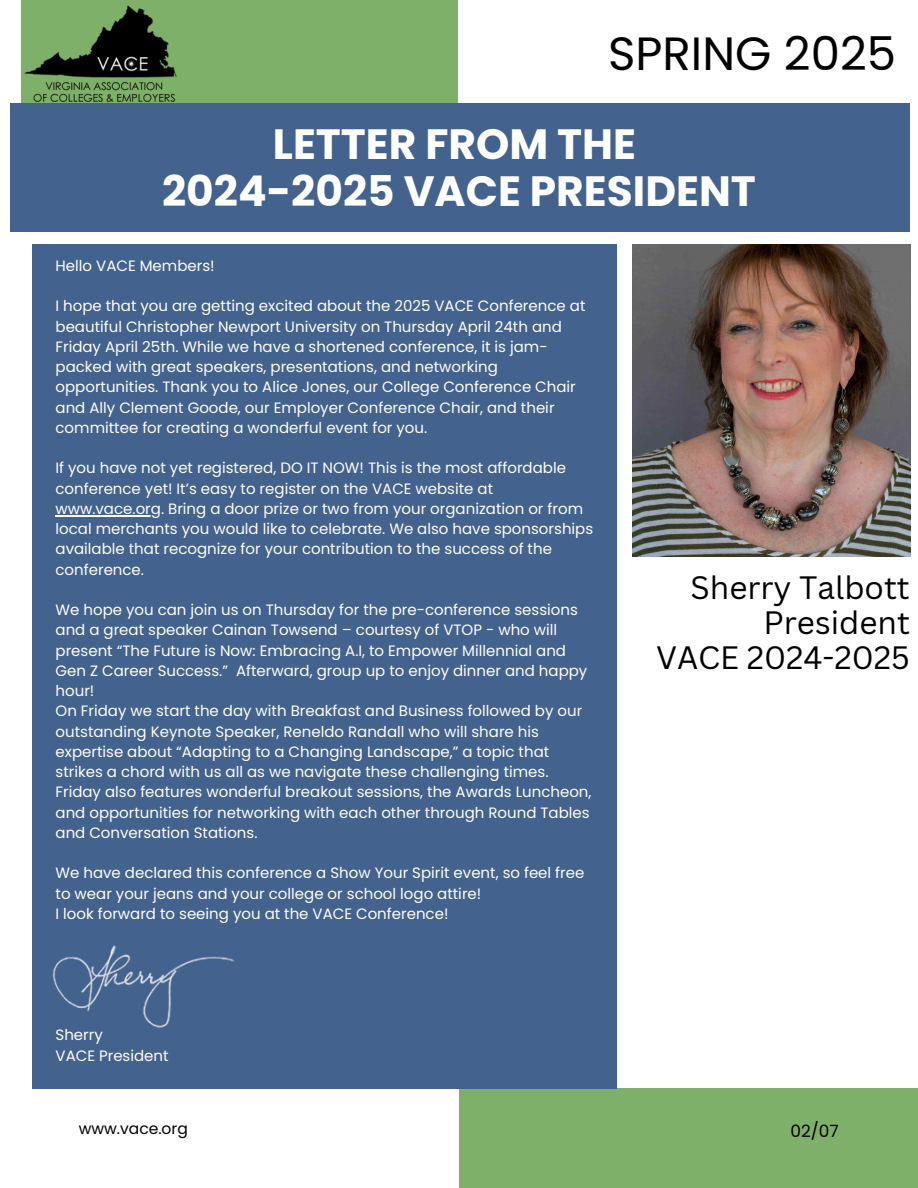
<style>
.page{position:relative;width:918px;height:1188px;background:#fff}
.page>*{position:absolute;margin:0;border:0;box-sizing:border-box;transform-origin:0 0}
.t1{font:46.65px "Poppins";color:#000}
.t2{font:700 42.3px/46.5px "Poppins";color:#fff;text-align:center}
.t3{font:31.5px/34.8px "Canva Sans";color:#000;text-align:right}
.t4{font:16.95px "Poppins";color:#000}
.t5{font:15.45px "Poppins";color:#000}
.t6{font:15px/20.2px "Poppins";color:#fff}
</style>
<div class="page">
<div style="left:10px;top:103px;width:900px;height:129px;background:#43628e"></div>
<img style="left:633px;top:245px;width:277px;height:312px">
<div style="left:22px;top:0;width:436px;height:103px;background:#7fb069"></div>
<div style="left:459px;top:1088px;width:459px;height:100px;background:#7fb069"></div>
<div style="left:32px;top:245px;width:585px;height:843px;background:#43628e"></div>
<hr style="left:56px;top:515px;width:105px;height:1px;background:#fff">
<img style="left:24px;top:5px;width:153px;height:97px">
<img style="left:52px;top:945px;width:183px;height:83px">
<p class="t1" style="left:608px;top:21px;width:289px">SPRING 2025</p>
<p class="t2" style="left:162px;top:121px;width:595px">LETTER FROM THE<br>2024-2025 VACE PRESIDENT</p>
<h2 class="t6" style="left:56px;top:256px;width:161px">Hello VACE Members!</h2>
<h1 class="t6" style="left:56px;top:296px;width:531px">I hope that you are getting excited about the 2025 VACE Conference at beautiful Christopher Newport University on Thursday April 24th and Friday April 25th. While we have a shortened conference, it is jam&shy;packed with great speakers, presentations, and networking opportunities. Thank you to Alice Jones, our College Conference Chair and Ally Clement Goode, our Employer Conference Chair, and their committee for creating a wonderful event for you.</h1>
<p class="t6" style="left:56px;top:458px;width:512px">If you have not yet registered, DO IT NOW! This is the most affordable conference yet! It’s easy to register on the VACE website at</p>
<p class="t6" style="left:56px;top:499px;width:539px">www.vace.org. Bring a door prize or two from your organization or from local merchants you would like to celebrate. We also have sponsorships available that recognize for your contribution to the success of the conference.</p>
<p class="t6" style="left:56px;top:600px;width:524px">We hope you can join us on Thursday for the pre-conference sessions and a great speaker Cainan Towsend – courtesy of VTOP - who will</p>
<p class="t6" style="left:56px;top:640px;width:533px">present “The Future is Now: Embracing A.I, to Empower Millennial and Gen Z Career Success.” Afterward, group up to enjoy dinner and happy hour!<br>On Friday we start the day with Breakfast and Business followed by our outstanding Keynote Speaker, Reneldo Randall who will share his</p>
<p class="t6" style="left:56px;top:742px;width:537px">expertise about “Adapting to a Changing Landscape,” a topic that strikes a chord with us all as we navigate these challenging times.<br>Friday also features wonderful breakout sessions, the Awards Luncheon, and opportunities for networking with each other through Round Tables and Conversation Stations.</p>
<p class="t6" style="left:56px;top:863px;width:530px">We have declared this conference a Show Your Spirit event, so feel free to wear your jeans and your college or school logo attire!</p>
<p class="t6" style="left:56px;top:904px;width:394px">I look forward to seeing you at the VACE Conference!</p>
<p class="t6" style="left:56px;top:1025px;width:49px">Sherry</p>
<p class="t6" style="left:56px;top:1045px;width:115px">VACE President</p>
<h3 class="t3" style="left:656px;top:569px;width:255px">Sherry Talbott<br>President<br>VACE 2024-2025</h3>
<p class="t5" style="left:79px;top:1118px;width:111px">www.vace.org</p>
<p class="t4" style="left:790px;top:1119px;width:50px">02/07</p>
</div>
